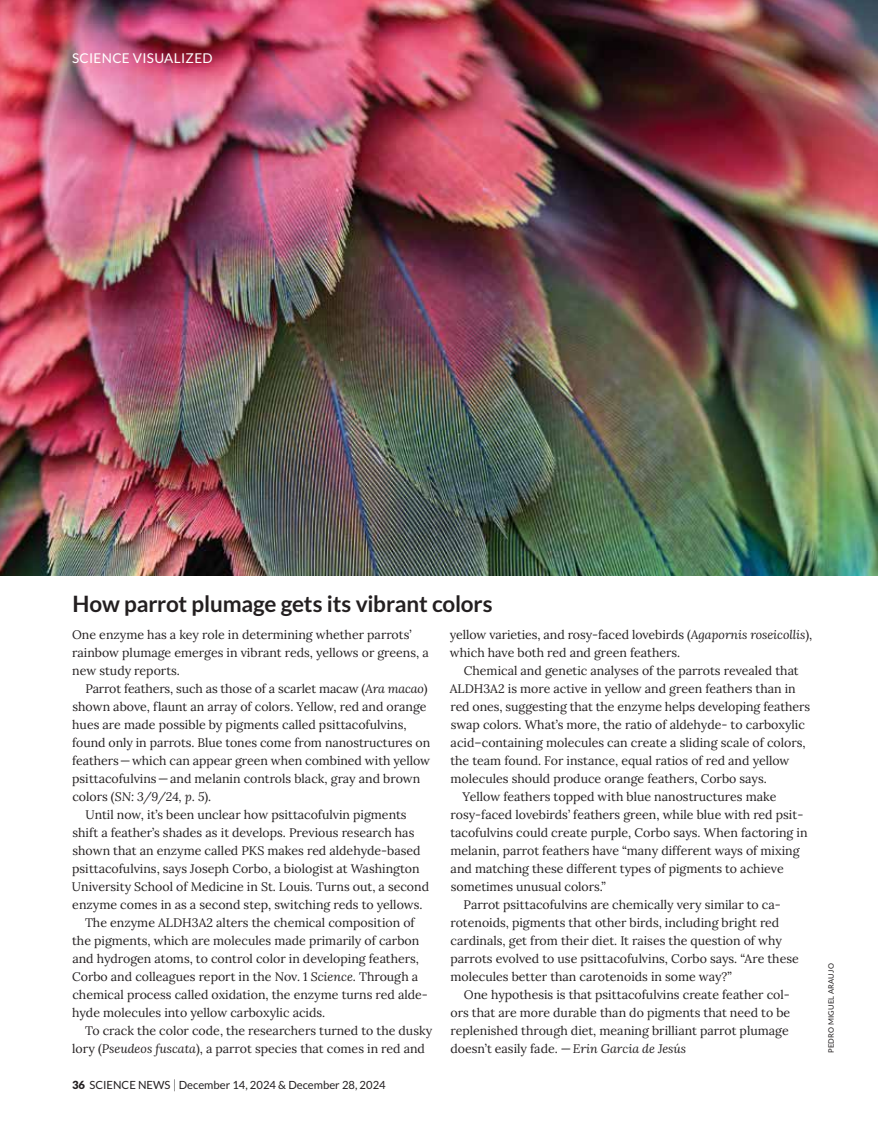
<style>
.page{position:relative;width:878px;height:1134px;background:#fff}
.page>*{position:absolute;margin:0;border:0;box-sizing:border-box;transform-origin:0 0}
.t1{font:700 22.5px "Lato";letter-spacing:-.01em;color:#231f20}
.t2{font:13.5px "Lato";letter-spacing:.025em;color:#fff}
.t3{font:12.3px/18px "Lora";color:#231f20}
.t4{font:italic 12.3px "Lora";color:#231f20}
.t5{font:11.25px "Lato";color:#231f20}
.t6{font:7.5px "Lato";letter-spacing:.025em;color:#231f20}
.s1{font-style:italic}
.s2{font-style:normal}
.s3{font-weight:900}
.s4{font-weight:300;font-size:12.75px}
</style>
<div class="page">
<img style="left:0;top:0;width:878px;height:576px">
<p class="t2" style="left:72px;top:51px;width:142px">SCIENCE VISUALIZED</p>
<h1 class="t1" style="left:73px;top:591px;width:421px">How parrot plumage gets its vibrant colors</h1>
<p class="t3" style="left:72px;top:625px;width:358px">One enzyme has a key role in determining whether parrots’ rainbow plumage emerges in vibrant reds, yellows or greens, a new study reports.</p>
<p class="t3" style="left:85px;top:679px;width:344px">Parrot feathers, such as those of a scarlet macaw (<span class="s1">Ara macao</span>)</p>
<p class="t3" style="left:72px;top:697px;width:355px">shown above, flaunt an array of colors. Yellow, red and orange</p>
<p class="t3" style="left:72px;top:715px;width:336px">hues are made possible by pigments called psittacofulvins,</p>
<p class="t3" style="left:72px;top:733px;width:359px">found only in parrots. Blue tones come from nanostructures on</p>
<p class="t3" style="left:72px;top:751px;width:359px">feathers—which can appear green when combined with yellow</p>
<p class="t3" style="left:72px;top:769px;width:349px">psittacofulvins—and melanin controls black, gray and brown</p>
<p class="t4" style="left:72px;top:788px;width:140px"><span class="s2">colors (</span>SN: 3/9/24, p. 5<span class="s2">).</span></p>
<p class="t3" style="left:85px;top:805px;width:323px">Until now, it’s been unclear how psittacofulvin pigments</p>
<p class="t3" style="left:72px;top:823px;width:343px">shift a feather’s shades as it develops. Previous research has</p>
<p class="t3" style="left:72px;top:841px;width:349px">shown that an enzyme called PKS makes red aldehyde-based</p>
<p class="t3" style="left:72px;top:859px;width:349px">psittacofulvins, says Joseph Corbo, a biologist at Washington</p>
<p class="t3" style="left:72px;top:877px;width:359px">University School of Medicine in St. Louis. Turns out, a second</p>
<p class="t3" style="left:72px;top:895px;width:351px">enzyme comes in as a second step, switching reds to yellows.</p>
<p class="t3" style="left:85px;top:913px;width:331px">The enzyme ALDH3A2 alters the chemical composition of</p>
<p class="t3" style="left:72px;top:931px;width:348px">the pigments, which are molecules made primarily of carbon</p>
<p class="t3" style="left:72px;top:949px;width:348px">and hydrogen atoms, to control color in developing feathers,</p>
<p class="t3" style="left:72px;top:967px;width:348px">Corbo and colleagues report in the Nov. 1 <span class="s1">Science</span>. Through a</p>
<p class="t3" style="left:72px;top:985px;width:357px">chemical process called oxidation, the enzyme turns red alde-</p>
<p class="t3" style="left:72px;top:1003px;width:254px">hyde molecules into yellow carboxylic acids.</p>
<p class="t3" style="left:85px;top:1021px;width:349px">To crack the color code, the researchers turned to the dusky</p>
<p class="t3" style="left:72px;top:1039px;width:354px">lory (<span class="s1">Pseudeos fuscata</span>), a parrot species that comes in red and</p>
<p class="t5" style="left:72px;top:1079px;width:315px"><span class="s3">36</span> SCIENCE NEWS <span class="s4">|</span> December 14, 2024 &amp; December 28, 2024</p>
<p class="t3" style="left:450px;top:625px;width:364px">yellow varieties, and rosy-faced lovebirds (<span class="s1">Agapornis roseicollis</span>), which have both red and green feathers.</p>
<p class="t3" style="left:464px;top:661px;width:336px">Chemical and genetic analyses of the parrots revealed that</p>
<p class="t3" style="left:450px;top:679px;width:347px">ALDH3A2 is more active in yellow and green feathers than in</p>
<p class="t3" style="left:450px;top:697px;width:361px">red ones, suggesting that the enzyme helps developing feathers</p>
<p class="t3" style="left:450px;top:715px;width:356px">swap colors. What’s more, the ratio of aldehyde- to carboxylic</p>
<p class="t3" style="left:450px;top:733px;width:356px">acid–containing molecules can create a sliding scale of colors,</p>
<p class="t3" style="left:450px;top:751px;width:341px">the team found. For instance, equal ratios of red and yellow</p>
<p class="t3" style="left:450px;top:769px;width:318px">molecules should produce orange feathers, Corbo says.</p>
<p class="t3" style="left:462px;top:787px;width:315px">Yellow feathers topped with blue nanostructures make</p>
<p class="t3" style="left:450px;top:805px;width:354px">rosy-faced lovebirds’ feathers green, while blue with red psit-</p>
<p class="t3" style="left:450px;top:823px;width:358px">tacofulvins could create purple, Corbo says. When factoring in</p>
<p class="t3" style="left:450px;top:841px;width:350px">melanin, parrot feathers have “many different ways of mixing</p>
<p class="t3" style="left:450px;top:859px;width:334px">and matching these different types of pigments to achieve</p>
<p class="t3" style="left:450px;top:877px;width:157px">sometimes unusual colors.”</p>
<p class="t3" style="left:463px;top:895px;width:319px">Parrot psittacofulvins are chemically very similar to ca-</p>
<p class="t3" style="left:450px;top:913px;width:330px">rotenoids, pigments that other birds, including bright red</p>
<p class="t3" style="left:450px;top:931px;width:333px">cardinals, get from their diet. It raises the question of why</p>
<p class="t3" style="left:450px;top:949px;width:350px">parrots evolved to use psittacofulvins, Corbo says. “Are these</p>
<p class="t3" style="left:450px;top:967px;width:283px">molecules better than carotenoids in some way?”</p>
<p class="t3" style="left:464px;top:985px;width:327px">One hypothesis is that psittacofulvins create feather col-</p>
<p class="t3" style="left:450px;top:1003px;width:341px">ors that are more durable than do pigments that need to be</p>
<p class="t3" style="left:450px;top:1021px;width:340px">replenished through diet, meaning brilliant parrot plumage</p>
<p class="t3" style="left:450px;top:1039px;width:237px">doesn’t easily fade. —<span class="s1">Erin Garcia de Jesús</span></p>
<p class="t6" style="left:826px;top:1053px;width:91px;rotate:-90deg">PEDRO MIGUEL ARAUJO</p>
</div>
